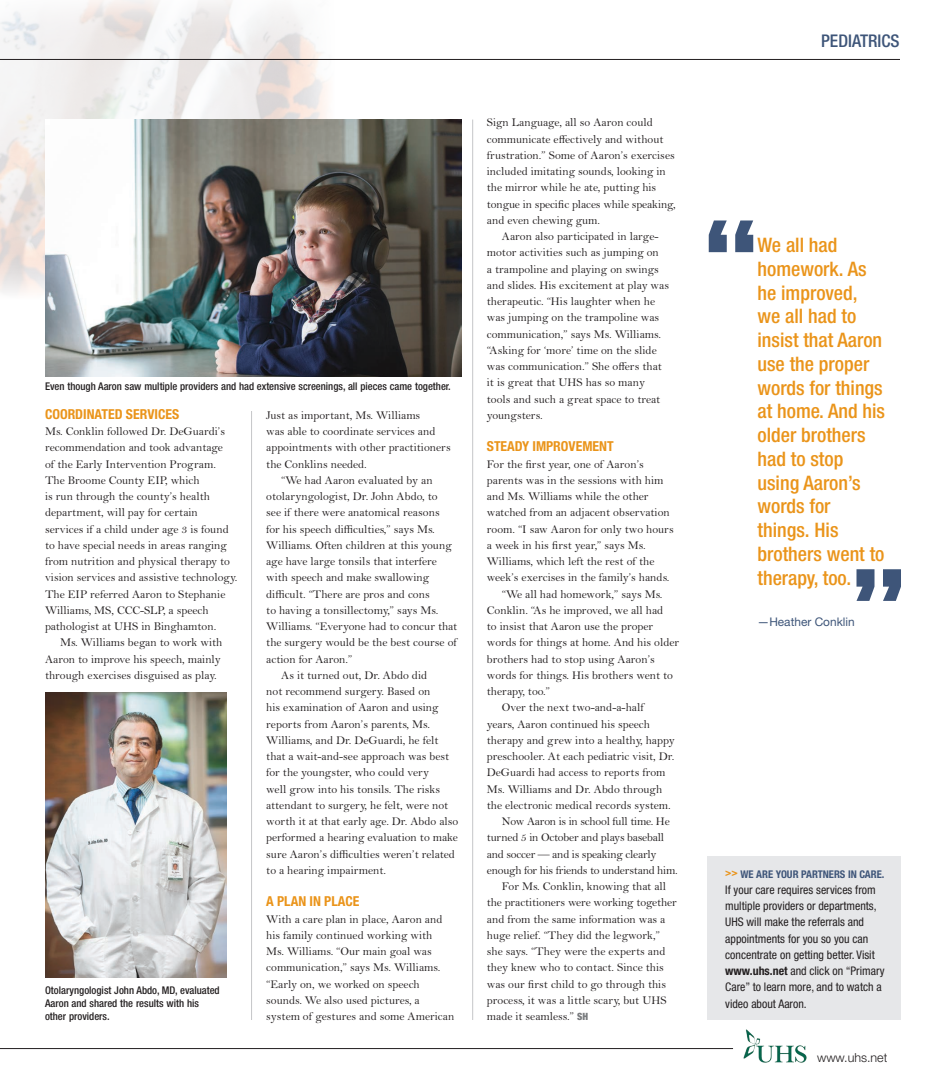
<style>
.page{position:relative;width:945px;height:1080px;background:#fff}
.page>*{position:absolute;margin:0;border:0;box-sizing:border-box;transform-origin:0 0}
.t1{font:500 condensed 20px/23.8px "Helvetica Neue LT Std";color:#ea941a}
.t2{font:500 condensed 17.5px "Helvetica Neue LT Std";color:#3e5579}
._01_body_subheads_UH{font:700 condensed 13.75px "Helvetica Neue LT Std";color:#ea941a}
.t3{font:300 12.5px "Helvetica Neue LT Std";color:#231f20}
._01_Body_Indent_UHS{font:11.88px/16.2px "Bell MT Std";color:#231f20}
._01_Body_No_Indent_U{font:11.88px/16.2px "Bell MT Std";color:#231f20}
._06_CTA_body_UHS_SH{font:condensed 11.88px/16.2px "Helvetica Neue LT Std";color:#231f20}
._01_Body_Indent_UHS-2{font:11.88px/16.2px "Bell MT Std";letter-spacing:-.02em;color:#231f20}
.t4{font:11.88px "Helvetica Neue LT Std";color:#3e5579}
._05_photo_caption_UH{font:500 condensed 10.62px/13.1px "Helvetica Neue LT Std";color:#231f20}
._06_CTA_body_UHS_SH-2{font:700 condensed 10.62px "Helvetica Neue LT Std";color:#3e5579}
.s1{font-family:"Helvetica Neue LT Std";font-weight:900;font-stretch:condensed;font-size:10px;color:#7a7c7f}
.s2{color:#ea941a}
.s3{font-weight:700}
</style>
<div class="page">
<img style="left:0;top:0;width:335px;height:293px">
<hr style="left:0;top:1048px;width:733px;height:1px;background:#231f20">
<img style="left:743px;top:1030px;width:64px;height:33px">
<hr style="left:0;top:59px;width:900px;height:1px;background:#231f20">
<hr style="left:251px;top:411px;width:1px;height:609px;background:#c5c6c8">
<hr style="left:472px;top:120px;width:1px;height:900px;background:#c5c6c8">
<img style="left:45px;top:120px;width:417px;height:257px">
<img style="left:45px;top:692px;width:181px;height:286px">
<svg style="left:857px;top:569px;width:44px;height:32px"></svg>
<svg style="left:709px;top:220px;width:44px;height:32px"></svg>
<div style="left:707px;top:856px;width:193px;height:164px;background:#e6e7e9"></div>
<p class="_05_photo_caption_UH" style="left:45px;top:380px;width:407px">Even though Aaron saw multiple providers and had extensive screenings, all pieces came together.</p>
<p class="_01_body_subheads_UH" style="left:45px;top:406px;width:136px">COORDINATED SERVICES</p>
<p class="_01_Body_No_Indent_U" style="left:45px;top:423px;width:194px">Ms. Conklin followed Dr. DeGuardi’s recommendation and took advantage<br>of the Early Intervention Program.<br>The Broome County EIP, which<br>is run through the county’s health department, will pay for certain services if a child under age 3 is found to have special needs in areas ranging from nutrition and physical therapy to vision services and assistive technology.<br>The EIP referred Aaron to Stephanie Williams, MS, CCC-SLP, a speech pathologist at UHS in Binghamton.</p>
<p class="_01_Body_Indent_UHS" style="left:45px;top:634px;width:179px;text-indent:15px">Ms. Williams began to work with<br>Aaron to improve his speech, mainly through exercises disguised as play.</p>
<p class="_05_photo_caption_UH" style="left:45px;top:984px;width:176px">Otolaryngologist John Abdo, MD, evaluated<br>Aaron and shared the results with his other providers.</p>
<p class="_01_Body_Indent_UHS" style="left:266px;top:407px;width:186px">Just as important, Ms. Williams<br>was able to coordinate services and appointments with other practitioners the Conklins needed.</p>
<p class="_01_Body_Indent_UHS" style="left:266px;top:472px;width:193px;text-indent:15px">“We had Aaron evaluated by an otolaryngologist, Dr. John Abdo, to<br>see if there were anatomical reasons<br>for his speech difficulties,” says Ms.<br>Williams. Often children at this young age have large tonsils that interfere with speech and make swallowing difficult. “There are pros and cons<br>to having a tonsillectomy,” says Ms.<br>Williams. “Everyone had to concur that the surgery would be the best course of action for Aaron.”</p>
<p class="_01_Body_Indent_UHS" style="left:266px;top:667px;width:194px;text-indent:15px">As it turned out, Dr. Abdo did<br>not recommend surgery. Based on<br>his examination of Aaron and using reports from Aaron’s parents, Ms.<br>Williams, and Dr. DeGuardi, he felt that a wait-and-see approach was best for the youngster, who could very<br>well grow into his tonsils. The risks attendant to surgery, he felt, were not worth it at that early age. Dr. Abdo also performed a hearing evaluation to make sure Aaron’s difficulties weren’t related to a hearing impairment.</p>
<p class="_01_body_subheads_UH" style="left:266px;top:893px;width:95px">A PLAN IN PLACE</p>
<p class="_01_Body_No_Indent_U" style="left:266px;top:911px;width:190px">With a care plan in place, Aaron and his family continued working with<br>Ms. Williams. “Our main goal was communication,” says Ms. Williams. “Early on, we worked on speech sounds. We also used pictures, a system of gestures and some American</p>
<p class="_01_Body_No_Indent_U" style="left:487px;top:114px;width:191px">Sign Language, all so Aaron could communicate effectively and without frustration.” Some of Aaron’s exercises included imitating sounds, looking in the mirror while he ate, putting his tongue in specific places while speaking, and even chewing gum.</p>
<p class="_01_Body_Indent_UHS" style="left:487px;top:228px;width:184px;text-indent:15px">Aaron also participated in large&shy;motor activities such as jumping on<br>a trampoline and playing on swings and slides. His excitement at play was therapeutic. “His laughter when he was jumping on the trampoline was communication,” says Ms. Williams. “Asking for ‘more’ time on the slide was communication.” She offers that it is great that UHS has so many tools and such a great space to treat youngsters.</p>
<p class="_01_body_subheads_UH" style="left:487px;top:438px;width:128px">STEADY IMPROVEMENT</p>
<p class="_01_Body_No_Indent_U" style="left:487px;top:456px;width:188px">For the first year, one of Aaron’s parents was in the sessions with him and Ms. Williams while the other watched from an adjacent observation room. “I saw Aaron for only two hours a week in his first year,” says Ms.<br>Williams, which left the rest of the week’s exercises in the family’s hands.</p>
<p class="_01_Body_Indent_UHS" style="left:487px;top:586px;width:194px;text-indent:15px">“We all had homework,” says Ms.<br>Conklin. “As he improved, we all had<br>to insist that Aaron use the proper words for things at home. And his older brothers had to stop using Aaron’s words for things. His brothers went to therapy, too.”</p>
<p class="_01_Body_Indent_UHS" style="left:487px;top:699px;width:189px;text-indent:15px">Over the next two-and-a-half<br>years, Aaron continued his speech therapy and grew into a healthy, happy preschooler. At each pediatric visit, Dr.<br>DeGuardi had access to reports from Ms. Williams and Dr. Abdo through the electronic medical records system.</p>
<p class="_01_Body_Indent_UHS-2" style="left:487px;top:813px;width:192px;text-indent:15px">Now Aaron is in school full time. He turned 5 in October and plays baseball and soccer — and is speaking clearly enough for his friends to understand him.</p>
<p class="_01_Body_Indent_UHS" style="left:487px;top:878px;width:192px;text-indent:15px">For Ms. Conklin, knowing that all the practitioners were working together and from the same information was a huge relief. “They did the legwork,” she says. “They were the experts and they knew who to contact. Since this was our first child to go through this process, it was a little scary, but UHS made it seamless.” <span class="s1">SH</span></p>
<p class="t2" style="left:821px;top:30px;width:80px">PEDIATRICS</p>
<p class="t1" style="left:758px;top:233px;width:129px">We all had homework. As he improved, we all had to insist that Aaron use the proper words for things at home. And his older brothers had to stop using Aaron’s words for things. His brothers went to therapy, too.</p>
<p class="t4" style="left:758px;top:615px;width:99px">—Heather Conklin</p>
<p class="_06_CTA_body_UHS_SH-2" style="left:725px;top:868px;width:161px"><span class="s2">&gt;&gt;</span> WE ARE YOUR PARTNERS IN CARE.</p>
<p class="_06_CTA_body_UHS_SH" style="left:725px;top:882px;width:161px">If your care requires services from multiple providers or departments,<br>UHS will make the referrals and appointments for you so you can concentrate on getting better. Visit <span class="s3">www.uhs.net</span> and click on “Primary<br>Care” to learn more, and to watch a video about Aaron.</p>
<p class="t3" style="left:817px;top:1050px;width:72px">www.uhs.net</p>
</div>
